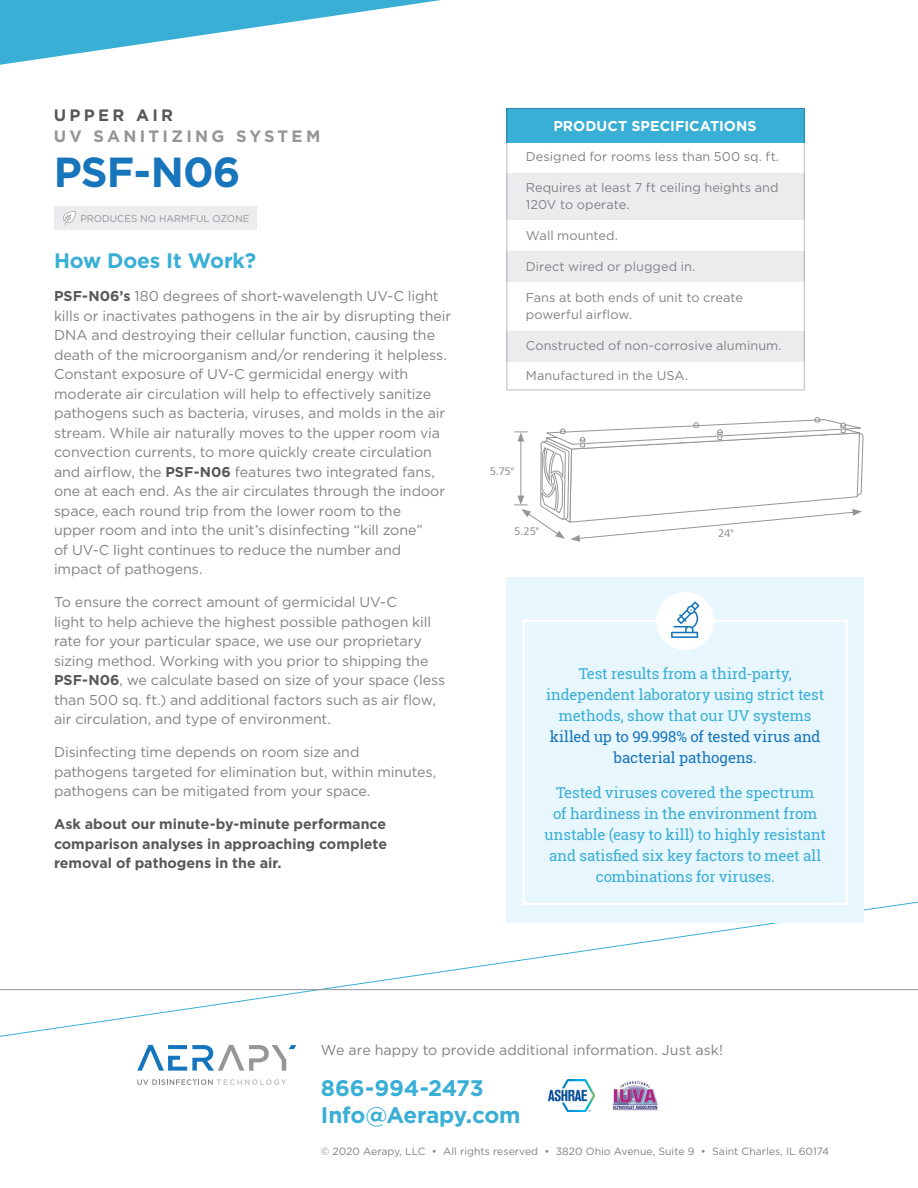
<style>
.page{position:relative;width:918px;height:1188px;background:#fff}
.page>*{position:absolute;margin:0;border:0;box-sizing:border-box;transform-origin:0 0}
.Product_Name{font:700 42px "Gotham";letter-spacing:-.025em;color:#1775bc}
.Subheads{font:700 22.5px/27px "Gotham";letter-spacing:-.01em;color:#39afd6}
.Subheads-2{font:700 21px "Gotham";letter-spacing:-.01em;color:#39afd6}
.System_Types{font:700 16.5px/21px "Gotham";letter-spacing:.2em;color:#939598}
.Body_Copy{font:15px/21px "Roboto Slab";letter-spacing:-.005em;color:#39afd6;text-align:center}
.Subheads-3{font:14.25px/19.5px "Gotham";letter-spacing:-.005em;color:#808285}
.Subheads-4{font:700 14.25px/19.5px "Gotham";color:#57585a;text-align:justify}
.Body_Copy-2{font:14.25px "Gotham";letter-spacing:-.005em;color:#808285}
.Body_Copy-3{font:700 14.25px "Gotham";letter-spacing:.005em;color:#fff}
.Body_Copy-4{font:12.75px/17.2px "Gotham";letter-spacing:.005em;color:#808285}
.Subheads-5{font:11.1px "Humanist 777 BT Roman B";color:#939598}
.Ozone_Text{font:10.5px "Gotham";color:#808285}
.Ozone_Text-2{font:9.75px "Gotham";color:#939598}
.s1{color:#57585a}
.s2{font-weight:700;color:#57585a}
.s3{color:#1775bc}
</style>
<div class="page">
<img style="left:612px;top:1081px;width:46px;height:30px">
<img style="left:549px;top:1080px;width:45px;height:31px">
<svg style="left:0;top:0;width:441px;height:65px"></svg>
<svg style="left:0;top:901px;width:918px;height:136px"></svg>
<hr style="left:0;top:989px;width:918px;height:1px;background:#939598">
<svg style="left:137px;top:1079px;width:149px;height:6px"></svg>
<svg style="left:137px;top:1045px;width:159px;height:26px"></svg>
<div style="left:506px;top:108px;width:299px;height:282px;background:#fff;border:1px solid #bcbdc0"></div>
<div style="left:506px;top:108px;width:299px;height:35px;background:#39afd6"></div>
<div style="left:506px;top:331px;width:299px;height:30px;background:#ececee"></div>
<div style="left:506px;top:252px;width:299px;height:30px;background:#ececee"></div>
<div style="left:506px;top:173px;width:299px;height:47px;background:#ececee"></div>
<div style="left:54px;top:206px;width:203px;height:24px;background:#ececee"></div>
<svg style="left:63px;top:211px;width:13px;height:14px"></svg>
<div style="left:506px;top:578px;width:358px;height:345px;background:#e8f6fd"></div>
<div style="left:523px;top:620px;width:325px;height:285px;border:2px solid #fff"></div>
<div style="left:657px;top:592px;width:57px;height:57px;background:#fff;border-radius:50%"></div>
<svg style="left:671px;top:602px;width:28px;height:36px"></svg>
<div style="left:656px;top:592px;width:58px;height:58px;border:1px solid #fff;border-radius:50%"></div>
<svg style="left:514px;top:417px;width:350px;height:125px"></svg>
<p class="System_Types" style="left:54px;top:105px;width:268px"><span class="s1">UPPER AIR<br></span>UV SANITIZING SYSTEM</p>
<p class="Product_Name" style="left:54px;top:144px;width:188px">PSF-N06</p>
<p class="Ozone_Text-2" style="left:80px;top:212px;width:170px">PRODUCES NO HARMFUL OZONE</p>
<p class="Subheads-2" style="left:54px;top:247px;width:204px">How Does It Work?</p>
<p class="Subheads-3" style="left:54px;top:286px;width:399px"><span class="s2">PSF-N06’s</span> 180 degrees of short-wavelength UV-C light kills or inactivates pathogens in the air by disrupting their DNA and destroying their cellular function, causing the death of the microorganism and/or rendering it helpless.<br>Constant exposure of UV-C germicidal energy with moderate air circulation will help to effectively sanitize pathogens such as bacteria, viruses, and molds in the air stream. While air naturally moves to the upper room via convection currents, to more quickly create circulation and airflow, the <span class="s2">PSF-N06</span> features two integrated fans, one at each end. As the air circulates through the indoor space, each round trip from the lower room to the<br>upper room and into the unit’s disinfecting “kill zone”<br>of UV-C light continues to reduce the number and impact of pathogens.</p>
<p class="Subheads-3" style="left:54px;top:592px;width:393px">To ensure the correct amount of germicidal UV-C<br>light to help achieve the highest possible pathogen kill rate for your particular space, we use our proprietary sizing method. Working with you prior to shipping the <span class="s2">PSF-N06</span>, we calculate based on size of your space (less than 500 sq. ft.) and additional factors such as air flow, air circulation, and type of environment.</p>
<p class="Subheads-3" style="left:54px;top:742px;width:384px">Disinfecting time depends on room size and pathogens targeted for elimination but, within minutes, pathogens can be mitigated from your space.</p>
<p class="Subheads-4" style="left:54px;top:814px;width:335px">Ask about our minute-by-minute performance comparison analyses in approaching complete removal of pathogens in the air.</p>
<p class="Body_Copy-3" style="left:553px;top:116px;width:205px">PRODUCT SPECIFICATIONS</p>
<p class="Body_Copy-4" style="left:526px;top:148px;width:255px">Designed for rooms less than 500 sq. ft.</p>
<p class="Body_Copy-4" style="left:526px;top:179px;width:254px">Requires at least 7 ft ceiling heights and<br>120V to operate.</p>
<p class="Body_Copy-4" style="left:526px;top:227px;width:93px">Wall mounted.</p>
<p class="Body_Copy-4" style="left:526px;top:258px;width:171px">Direct wired or plugged in.</p>
<p class="Body_Copy-4" style="left:526px;top:288px;width:219px">Fans at both ends of unit to create powerful airflow.</p>
<p class="Body_Copy-4" style="left:526px;top:336px;width:257px">Constructed of non-corrosive aluminum.</p>
<p class="Body_Copy-4" style="left:526px;top:367px;width:164px">Manufactured in the USA.</p>
<p class="Subheads-5" style="left:490px;top:464px;width:26px">5.75"</p>
<p class="Subheads-5" style="left:514px;top:525px;width:26px">5.25"</p>
<p class="Subheads-5" style="left:718px;top:527px;width:17px">24"</p>
<p class="Body_Copy" style="left:546px;top:663px;width:280px">Test results from a third-party, independent laboratory using strict test methods, show that our UV systems <span class="s3">killed up to 99.998% of tested virus and bacterial pathogens.</span></p>
<p class="Body_Copy" style="left:545px;top:782px;width:283px">Tested viruses covered the spectrum<br>of hardiness in the environment from unstable (easy to kill) to highly resistant and satisfied six key factors to meet all combinations for viruses.</p>
<p class="Body_Copy-2" style="left:321px;top:1041px;width:403px">We are happy to provide additional information. Just ask!</p>
<p class="Subheads" style="left:321px;top:1074px;width:201px">866-994-2473<br>Info@Aerapy.com</p>
<p class="Ozone_Text" style="left:321px;top:1145px;width:510px">© 2020 Aerapy, LLC • All rights reserved • 3820 Ohio Avenue, Suite 9 • Saint Charles, IL 60174</p>
</div>
